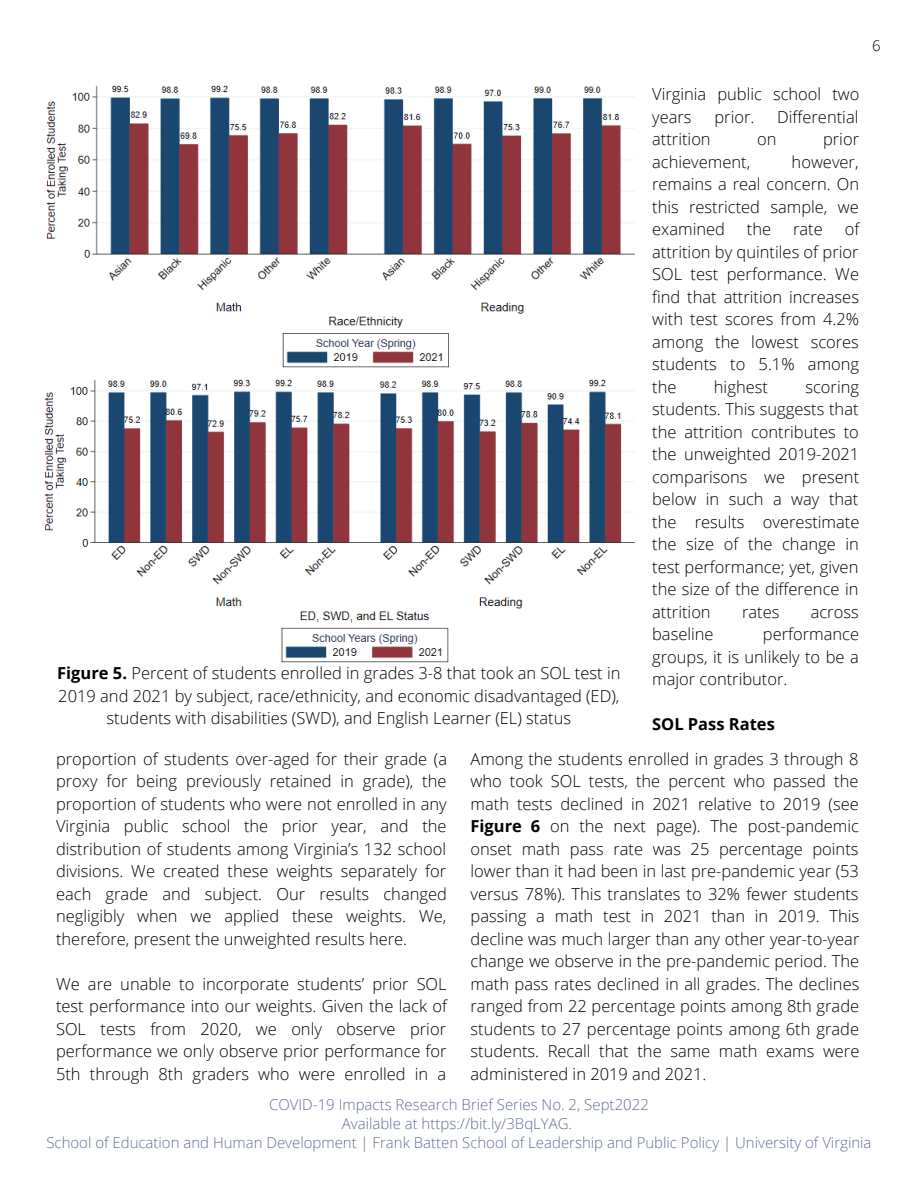
<style>
.page{position:relative;width:918px;height:1188px;background:#fff}
.page>*{position:absolute;margin:0;border:0;box-sizing:border-box;transform-origin:0 0}
.t1{font:300 16.5px/22.5px "Open Sans";color:#000;text-align:justify}
.t2{font:700 16.5px "Open Sans";color:#000}
.t3{font:300 15px/19.2px "Open Sans";color:#626f96;text-align:center}
.t4{font:300 15px "Open Sans";color:#000}
.s1{font-weight:700}
</style>
<div class="page">
<img style="left:46px;top:85px;width:589px;height:283px">
<img style="left:44px;top:379px;width:591px;height:284px">
<p class="t4" style="left:872px;top:35px;width:10px">6</p>
<p class="t1" style="left:652px;top:83px;width:209px">Virginia public school two years</p>
<p class="t1" style="left:714px;top:105px;width:41px">prior.</p>
<p class="t1" style="left:777px;top:105px;width:83px">Differential</p>
<p class="t1" style="left:652px;top:128px;width:60px">attrition</p>
<p class="t1" style="left:757px;top:128px;width:21px">on</p>
<p class="t1" style="left:823px;top:128px;width:38px">prior</p>
<p class="t1" style="left:652px;top:150px;width:100px">achievement,</p>
<p class="t1" style="left:652px;top:150px;width:208px;text-indent:139px">however, remains a real concern. On this restricted sample, we examined</p>
<p class="t1" style="left:652px;top:218px;width:209px;text-indent:193px">of attrition by quintiles of prior SOL test performance. We find that attrition increases with test scores from 4.2% among the lowest scores students to 5.1% among the</p>
<p class="t1" style="left:747px;top:218px;width:26px">the</p>
<p class="t1" style="left:793px;top:218px;width:31px">rate</p>
<p class="t1" style="left:714px;top:375px;width:56px">highest</p>
<p class="t1" style="left:652px;top:375px;width:209px;text-indent:153px">scoring students. This suggests that the attrition contributes to the unweighted 2019-2021 comparisons we present below in such a way that the results overestimate the size of the change in test performance; yet, given the size of the difference in attrition</p>
<p class="t1" style="left:742px;top:600px;width:39px">rates</p>
<p class="t1" style="left:811px;top:600px;width:49px">across</p>
<p class="t1" style="left:652px;top:623px;width:208px;text-indent:111px">performance groups, it is unlikely to be a major contributor.</p>
<p class="t2" style="left:652px;top:713px;width:124px">SOL Pass Rates</p>
<p class="t1" style="left:652px;top:623px;width:63px">baseline</p>
<p class="t1" style="left:57px;top:661px;width:565px;text-align:center"><span class="s1">Figure 5.</span> Percent of students enrolled in grades 3-8 that took an SOL test in<br>2019 and 2021 by subject, race/ethnicity, and economic disadvantaged (ED), students with disabilities (SWD), and English Learner (EL) status</p>
<p class="t1" style="left:471px;top:747px;width:390px">Among the students enrolled in grades 3 through 8 who took SOL tests, the percent who passed the math tests declined in 2021 relative to 2019 (see <span class="s1">Figure 6</span> on the next page). The post-pandemic onset math pass rate was 25 percentage points lower than it had been in last pre-pandemic year (53 versus 78%). This translates to 32% fewer students passing a math test in 2021 than in 2019. This decline was much larger than any other year-to-year change we observe in the pre-pandemic period. The math pass rates declined in all grades. The declines ranged from 22 percentage points among 8th grade students to 27 percentage points among 6th grade students. Recall that the same math exams were administered in 2019 and 2021.</p>
<p class="t1" style="left:56px;top:747px;width:393px">proportion of students over-aged for their grade (a proxy for being previously retained in grade), the proportion of students who were not enrolled in any Virginia public school the prior year, and the distribution of students among Virginia’s 132 school divisions. We created these weights separately for each grade and subject. Our results changed negligibly when we applied these weights. We, therefore, present the unweighted results here.</p>
<p class="t1" style="left:56px;top:972px;width:393px">We are unable to incorporate students’ prior SOL test performance into our weights. Given the lack of SOL tests from 2020, we only observe prior performance we only observe prior performance for 5th through 8th graders who were enrolled in a</p>
<p class="t3" style="left:46px;top:1094px;width:827px">COVID-19 Impacts Research Brief Series No. 2, Sept2022<br>Available at https://bit.ly/3BqLYAG.<br>School of Education and Human Development | Frank Batten School of Leadership and Public Policy | University of Virginia</p>
</div>
